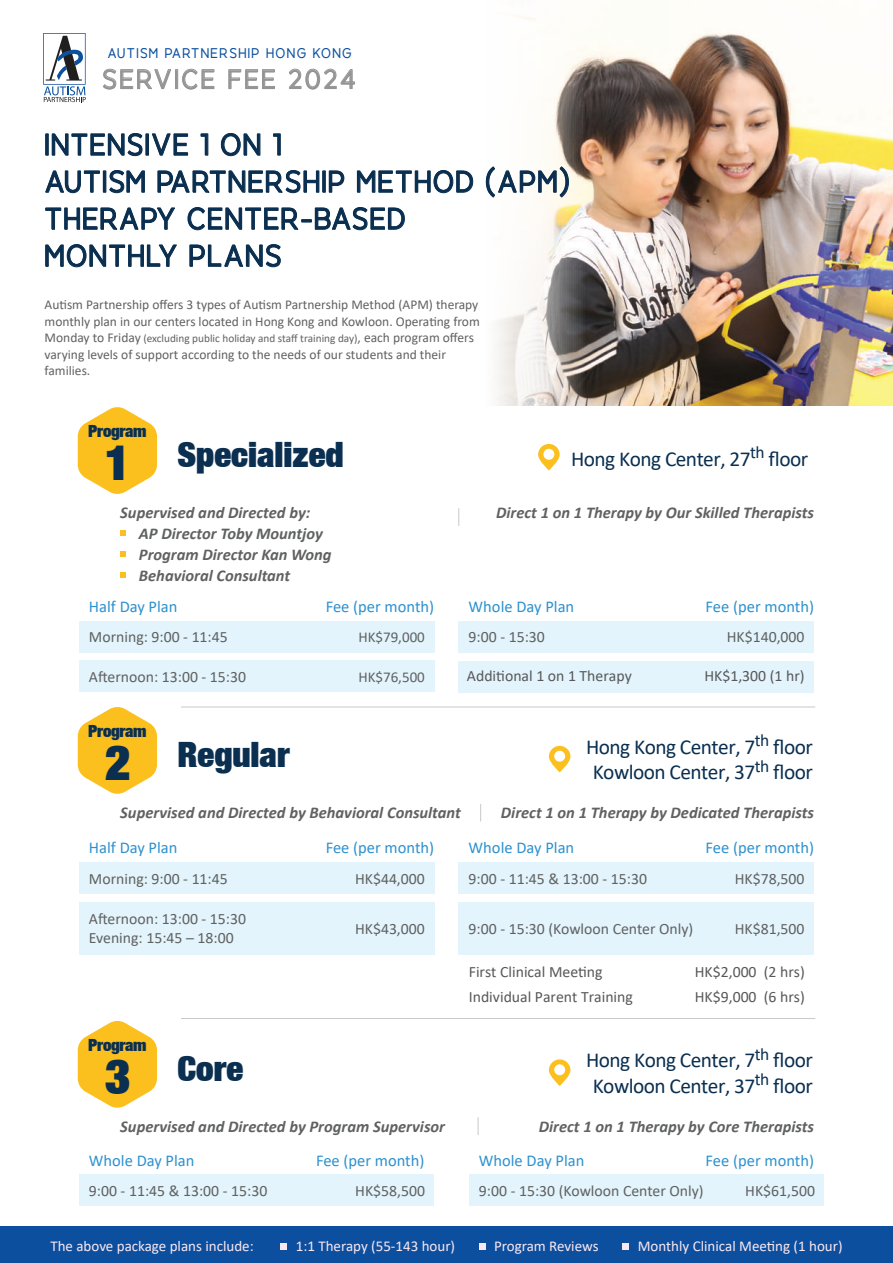
<style>
.page{position:relative;width:893px;height:1263px;background:#fff}
.page>*{position:absolute;margin:0;border:0;box-sizing:border-box;transform-origin:0 0}
.t1{font:900 expanded 48.9px "Helvetica Neue LT";color:#0a2f50}
.t2{font:900 expanded 34.95px "Helvetica Neue LT";color:#0a2f50}
.t3{font:700 30px/37px "Agnella";letter-spacing:.05em;color:#0a2f50}
.t4{font:700 26.7px "Agnella";letter-spacing:.1em;color:#949494}
.t5{font:21.3px/25.7px "Calibri";letter-spacing:-.025em;color:#0a2f50;text-align:center}
.t6{font:900 expanded 16.8px "Helvetica Neue LT";letter-spacing:-.025em;color:#0a2f50}
.t7{font:italic 700 16.5px/21px "Calibri";color:#606161}
.t8{font:16.5px "Calibri";color:#2d91cf}
.t9{font:15.75px/19.5px "Calibri";color:#606161}
.t10{font:15.75px "Calibri";color:#57585a}
.t11{font:15px "Calibri";color:#fbe8f1}
.t12{font:15px "Calibri";color:#606161}
.t13{font:700 13.95px "Agnella";letter-spacing:.1em;color:#0b519f}
.t14{font:13.5px/16.5px "Calibri";color:#606161}
.t15{font:11.25px "Calibri";color:#606161}
.s1{font-size:13.5px}
.s2{font-size:48.9px}
</style>
<div class="page">
<img style="left:587px;top:15px;width:306px;height:391px">
<svg style="left:45px;top:15px;width:542px;height:391px"></svg>
<div style="left:45px;top:134px;width:4px;height:22px;border:1px solid #0a2f50"></div>
<svg style="left:52px;top:133px;width:91px;height:23px"></svg>
<div style="left:146px;top:134px;width:3px;height:22px;border:1px solid #0a2f50"></div>
<svg style="left:151px;top:133px;width:37px;height:23px"></svg>
<svg style="left:200px;top:133px;width:9px;height:23px"></svg>
<svg style="left:221px;top:133px;width:40px;height:23px"></svg>
<svg style="left:273px;top:133px;width:8px;height:23px"></svg>
<svg style="left:45px;top:170px;width:55px;height:23px"></svg>
<div style="left:103px;top:171px;width:3px;height:22px;border:1px solid #0a2f50"></div>
<svg style="left:109px;top:170px;width:36px;height:23px"></svg>
<svg style="left:157px;top:170px;width:163px;height:23px"></svg>
<div style="left:323px;top:171px;width:3px;height:22px;border:1px solid #0a2f50"></div>
<svg style="left:329px;top:170px;width:16px;height:23px"></svg>
<svg style="left:357px;top:170px;width:116px;height:23px"></svg>
<svg style="left:486px;top:166px;width:83px;height:32px"></svg>
<svg style="left:45px;top:207px;width:131px;height:23px"></svg>
<svg style="left:187px;top:207px;width:218px;height:24px"></svg>
<svg style="left:45px;top:244px;width:133px;height:24px"></svg>
<svg style="left:189px;top:244px;width:92px;height:24px"></svg>
<svg style="left:102px;top:68px;width:70px;height:22px"></svg>
<div style="left:175px;top:69px;width:3px;height:20px;border:1px solid #949494"></div>
<svg style="left:182px;top:68px;width:33px;height:22px"></svg>
<svg style="left:228px;top:69px;width:47px;height:20px"></svg>
<svg style="left:288px;top:68px;width:67px;height:22px"></svg>
<svg style="left:43px;top:33px;width:43px;height:69px"></svg>
<div style="left:79px;top:862px;width:355px;height:32px;background:#e3f4fc"></div>
<div style="left:459px;top:862px;width:355px;height:32px;background:#e3f4fc"></div>
<div style="left:459px;top:661px;width:355px;height:32px;background:#e3f4fc"></div>
<div style="left:79px;top:902px;width:355px;height:52px;background:#e3f4fc"></div>
<div style="left:459px;top:902px;width:355px;height:52px;background:#e3f4fc"></div>
<svg style="left:538px;top:444px;width:22px;height:26px"></svg>
<svg style="left:78px;top:407px;width:79px;height:87px"></svg>
<svg style="left:549px;top:746px;width:21px;height:26px"></svg>
<svg style="left:78px;top:707px;width:79px;height:87px"></svg>
<svg style="left:549px;top:1059px;width:21px;height:27px"></svg>
<hr style="left:181px;top:707px;width:634px;height:1px;background:#c9c8c8">
<div style="left:0;top:1226px;width:893px;height:37px;background:#0c4f9f"></div>
<div style="left:281px;top:1243px;width:6px;height:7px;background:#fbe8f1"></div>
<div style="left:479px;top:1243px;width:6px;height:7px;background:#fbe8f1"></div>
<div style="left:622px;top:1243px;width:7px;height:7px;background:#fbe8f1"></div>
<svg style="left:120px;top:530px;width:6px;height:6px"></svg>
<svg style="left:120px;top:551px;width:6px;height:6px"></svg>
<svg style="left:120px;top:572px;width:6px;height:6px"></svg>
<div style="left:79px;top:621px;width:355px;height:31px;background:#e3f4fc"></div>
<div style="left:79px;top:661px;width:355px;height:31px;background:#e3f4fc"></div>
<div style="left:80px;top:1175px;width:354px;height:31px;background:#e3f4fc"></div>
<div style="left:470px;top:1175px;width:354px;height:31px;background:#e3f4fc"></div>
<div style="left:459px;top:621px;width:355px;height:31px;background:#e3f4fc"></div>
<svg style="left:480px;top:804px;width:1px;height:17px"></svg>
<svg style="left:478px;top:1117px;width:1px;height:18px"></svg>
<svg style="left:458px;top:508px;width:1px;height:18px"></svg>
<svg style="left:78px;top:1021px;width:79px;height:87px"></svg>
<hr style="left:181px;top:1018px;width:634px;height:1px;background:#c9c8c8">
<p class="t13" style="left:107px;top:45px;width:246px">AUTISM PARTNERSHIP HONG KONG</p>
<h3 class="t4" style="left:102px;top:64px;width:255px">SERVICE FEE 2024</h3>
<h3 class="t3" style="left:45px;top:126px;width:527px">INTENSIVE 1 ON 1<br>AUTISM PARTNERSHIP METHOD (APM)<br>THERAPY CENTER-BASED<br>MONTHLY PLANS</h3>
<p class="t14" style="left:45px;top:296px;width:437px">Autism Partnership offers 3 types of Autism Partnership Method (APM) therapy monthly plan in our centers located in Hong Kong and Kowloon. Operating from</p>
<p class="t15" style="left:45px;top:331px;width:431px"><span class="s1">Monday to Friday</span> (excluding public holiday and staff training day)<span class="s1">, each program offers</span></p>
<p class="t14" style="left:45px;top:346px;width:403px">varying levels of support according to the needs of our students and their families.</p>
<p class="t6" style="left:88px;top:420px;width:60px">Program</p>
<h2 class="t2" style="left:105px;top:432px;width:240px"><span class="s2">1</span> Specialized</h2>
<p class="t7" style="left:139px;top:501px;width:194px;text-indent:-19px">Supervised and Directed by:<br>AP Director Toby Mountjoy<br>Program Director Kan Wong<br>Behavioral Consultant</p>
<p class="t5" style="left:571px;top:445px;width:239px">Hong Kong Center, 27<sup>th</sup> floor</p>
<p class="t7" style="left:496px;top:501px;width:320px">Direct 1 on 1 Therapy by Our Skilled Therapists</p>
<p class="t8" style="left:326px;top:595px;width:110px">Fee (per month)</p>
<p class="t8" style="left:89px;top:595px;width:90px">Half Day Plan</p>
<p class="t9" style="left:89px;top:627px;width:140px">Morning: 9:00 - 11:45</p>
<p class="t12" style="left:358px;top:627px;width:68px">HK$79,000</p>
<p class="t8" style="left:706px;top:595px;width:110px">Fee (per month)</p>
<p class="t8" style="left:469px;top:595px;width:107px">Whole Day Plan</p>
<p class="t9" style="left:469px;top:627px;width:78px">9:00 - 15:30</p>
<p class="t9" style="left:727px;top:627px;width:79px">HK$140,000</p>
<p class="t9" style="left:89px;top:667px;width:159px">Afternoon: 13:00 - 15:30</p>
<p class="t12" style="left:358px;top:667px;width:68px">HK$76,500</p>
<p class="t10" style="left:467px;top:665px;width:166px">Additional 1 on 1 Therapy</p>
<p class="t10" style="left:704px;top:665px;width:102px">HK$1,300 (1 hr)</p>
<p class="t6" style="left:88px;top:720px;width:60px">Program</p>
<h2 class="t2" style="left:105px;top:732px;width:187px"><span class="s2">2</span> Regular</h2>
<p class="t5" style="left:586px;top:733px;width:228px">Hong Kong Center, 7<sup>th</sup> floor<br>Kowloon Center, 37<sup>th</sup> floor</p>
<p class="t7" style="left:120px;top:801px;width:342px">Supervised and Directed by Behavioral Consultant</p>
<p class="t7" style="left:501px;top:801px;width:315px">Direct 1 on 1 Therapy by Dedicated Therapists</p>
<p class="t8" style="left:326px;top:836px;width:110px">Fee (per month)</p>
<p class="t8" style="left:89px;top:836px;width:90px">Half Day Plan</p>
<p class="t9" style="left:89px;top:868px;width:140px">Morning: 9:00 - 11:45</p>
<p class="t9" style="left:355px;top:868px;width:71px">HK$44,000</p>
<p class="t9" style="left:89px;top:908px;width:159px">Afternoon: 13:00 - 15:30<br>Evening: 15:45 – 18:00</p>
<p class="t9" style="left:355px;top:918px;width:71px">HK$43,000</p>
<p class="t6" style="left:88px;top:1034px;width:60px">Program</p>
<h2 class="t2" style="left:105px;top:1046px;width:140px"><span class="s2">3</span> Core</h2>
<h1 class="t1" style="left:105px;top:1045px;width:27px">2</h1>
<p class="t8" style="left:706px;top:836px;width:110px">Fee (per month)</p>
<p class="t8" style="left:469px;top:836px;width:107px">Whole Day Plan</p>
<p class="t9" style="left:469px;top:868px;width:180px">9:00 - 11:45 &amp; 13:00 - 15:30</p>
<p class="t9" style="left:735px;top:868px;width:71px">HK$78,500</p>
<p class="t9" style="left:469px;top:918px;width:226px">9:00 - 15:30 (Kowloon Center Only)</p>
<p class="t9" style="left:735px;top:918px;width:71px">HK$81,500</p>
<p class="t10" style="left:469px;top:961px;width:135px">First Clinical Meeting</p>
<p class="t10" style="left:695px;top:961px;width:111px">HK$2,000 (2 hrs)</p>
<p class="t10" style="left:469px;top:985px;width:166px">Individual Parent Training</p>
<p class="t10" style="left:695px;top:985px;width:111px">HK$9,000 (6 hrs)</p>
<p class="t5" style="left:586px;top:1047px;width:228px">Hong Kong Center, 7<sup>th</sup> floor<br>Kowloon Center, 37<sup>th</sup> floor</p>
<p class="t7" style="left:120px;top:1115px;width:326px">Supervised and Directed by Program Supervisor</p>
<p class="t7" style="left:539px;top:1115px;width:277px">Direct 1 on 1 Therapy by Core Therapists</p>
<p class="t8" style="left:316px;top:1149px;width:110px">Fee (per month)</p>
<p class="t8" style="left:706px;top:1149px;width:110px">Fee (per month)</p>
<p class="t8" style="left:89px;top:1149px;width:107px">Whole Day Plan</p>
<p class="t8" style="left:479px;top:1149px;width:107px">Whole Day Plan</p>
<p class="t9" style="left:89px;top:1181px;width:180px">9:00 - 11:45 &amp; 13:00 - 15:30</p>
<p class="t9" style="left:355px;top:1181px;width:71px">HK$58,500</p>
<p class="t9" style="left:479px;top:1181px;width:226px">9:00 - 15:30 (Kowloon Center Only)</p>
<p class="t9" style="left:745px;top:1181px;width:71px">HK$61,500</p>
<p class="t11" style="left:50px;top:1236px;width:205px">The above package plans include:</p>
<p class="t11" style="left:296px;top:1236px;width:161px">1:1 Therapy (55-143 hour)</p>
<p class="t11" style="left:494px;top:1236px;width:106px">Program Reviews</p>
<p class="t11" style="left:638px;top:1236px;width:206px">Monthly Clinical Meeting (1 hour)</p>
</div>
